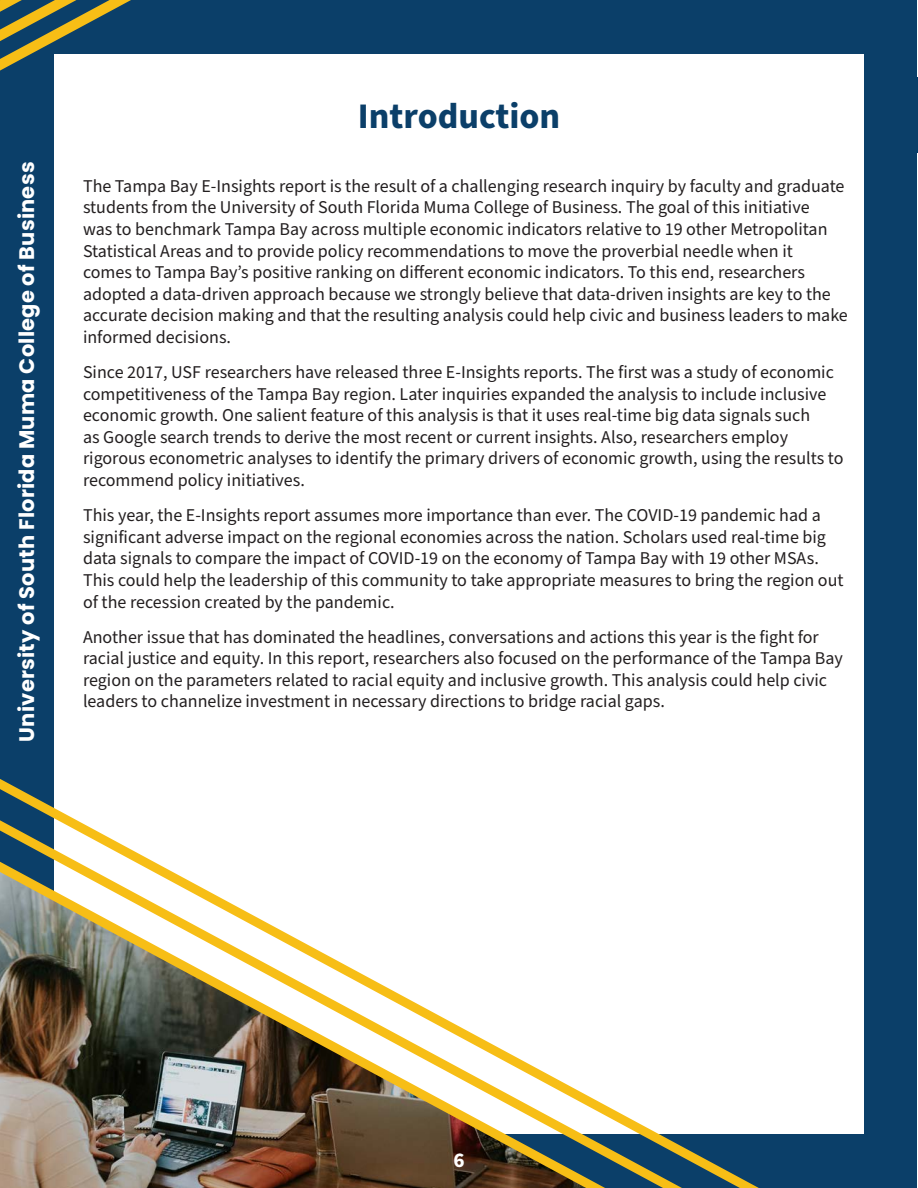
<style>
.page{position:relative;width:918px;height:1188px;background:#fff}
.page>*{position:absolute;margin:0;border:0;box-sizing:border-box;transform-origin:0 0}
.t1{font:700 36px "Source Sans Pro";color:#0b3f69}
.t2{font:700 21px "Poppins";letter-spacing:.01em;color:#fff}
.t3{font:700 21px "Source Sans Pro";color:#fff}
.t4{font:18px/21.6px "Source Sans Pro";color:#231f20}
</style>
<div class="page">
<div style="left:0;top:0;width:916px;height:1188px;background:#0b3f69"></div>
<div style="left:54px;top:54px;width:810px;height:1080px;background:#fff"></div>
<svg style="left:0;top:0;width:131px;height:71px"></svg>
<img style="left:0;top:779px;width:759px;height:409px">
<hr style="left:917px;top:78px;width:1px;height:75px;background:#0b3f69">
<p class="t2" style="left:15px;top:742px;width:581px;rotate:-90deg">University of South Florida Muma College of Business</p>
<p class="t1" style="left:358px;top:92px;width:204px">Introduction</p>
<p class="t4" style="left:83px;top:176px;width:766px">The Tampa Bay E-Insights report is the result of a challenging research inquiry by faculty and graduate students from the University of South Florida Muma College of Business. The goal of this initiative<br>was to benchmark Tampa Bay across multiple economic indicators relative to 19 other Metropolitan Statistical Areas and to provide policy recommendations to move the proverbial needle when it<br>comes to Tampa Bay’s positive ranking on different economic indicators. To this end, researchers adopted a data-driven approach because we strongly believe that data-driven insights are key to the accurate decision making and that the resulting analysis could help civic and business leaders to make informed decisions.</p>
<p class="t4" style="left:83px;top:362px;width:762px">Since 2017, USF researchers have released three E-Insights reports. The first was a study of economic competitiveness of the Tampa Bay region. Later inquiries expanded the analysis to include inclusive economic growth. One salient feature of this analysis is that it uses real-time big data signals such<br>as Google search trends to derive the most recent or current insights. Also, researchers employ rigorous econometric analyses to identify the primary drivers of economic growth, using the results to recommend policy initiatives.</p>
<p class="t4" style="left:83px;top:505px;width:762px">This year, the E-Insights report assumes more importance than ever. The COVID-19 pandemic had a significant adverse impact on the regional economies across the nation. Scholars used real-time big data signals to compare the impact of COVID-19 on the economy of Tampa Bay with 19 other MSAs.<br>This could help the leadership of this community to take appropriate measures to bring the region out of the recession created by the pandemic.</p>
<p class="t4" style="left:83px;top:626px;width:761px">Another issue that has dominated the headlines, conversations and actions this year is the fight for racial justice and equity. In this report, researchers also focused on the performance of the Tampa Bay region on the parameters related to racial equity and inclusive growth. This analysis could help civic leaders to channelize investment in necessary directions to bridge racial gaps.</p>
<p class="t3" style="left:453px;top:1146px;width:13px">6</p>
</div>
